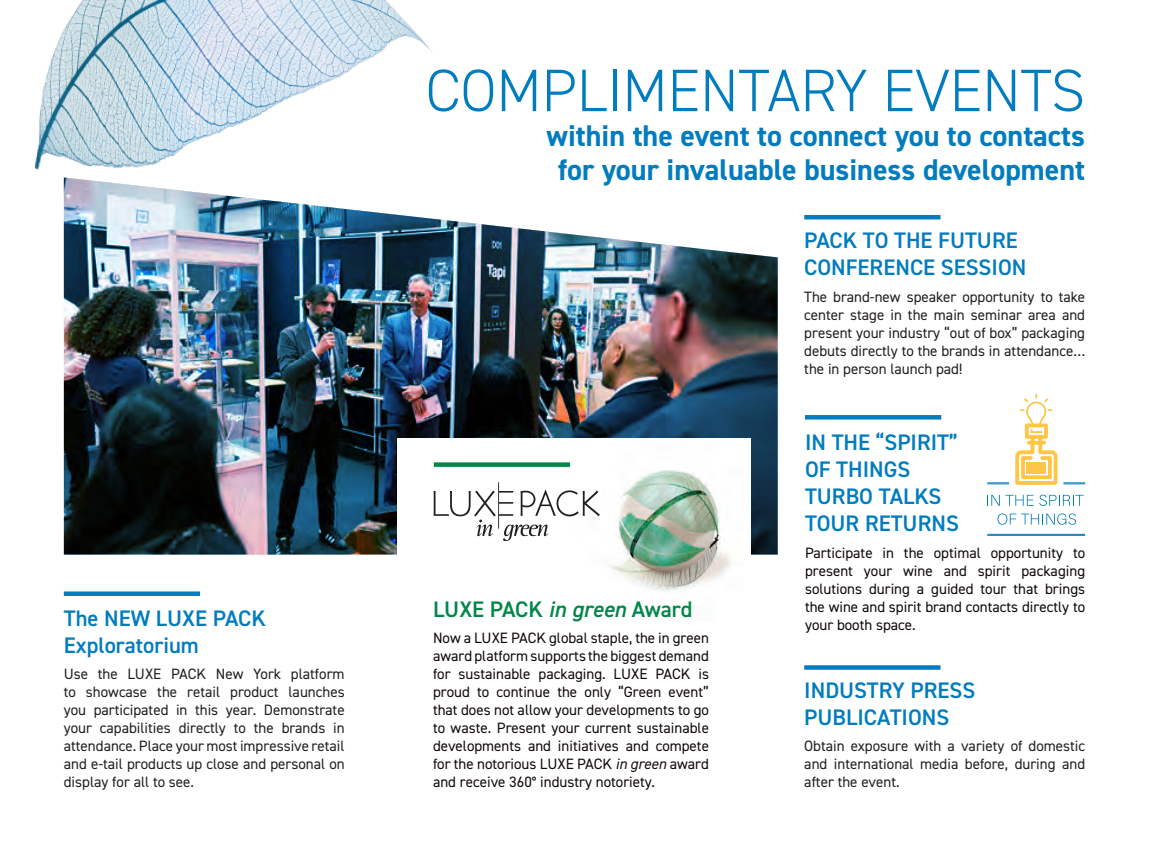
<style>
.page{position:relative;width:1149px;height:851px;background:#fff}
.page>*{position:absolute;margin:0;border:0;box-sizing:border-box;transform-origin:0 0}
.t1{font:300 60px "DIN2014";color:#007cbf}
.t2{font:700 30px/34.5px "DIN2014";color:#007cbf;text-align:center}
.t3{font:600 22.5px/27px "DIN2014";color:#007cbf}
.t4{font:600 22.5px "DIN2014";color:#028749}
.t5{font:15px/18px "DIN2014";color:#231f20;text-align:justify}
.t6{font:15px/18px "DIN2014";color:#110a0c;text-align:justify}
.s1{font-style:italic}
</style>
<div class="page">
<img style="left:63px;top:219px;width:714px;height:335px">
<div style="left:64px;top:591px;width:136px;height:5px;background:#007cbf"></div>
<div style="left:397px;top:438px;width:353px;height:216px;background:#fff"></div>
<img style="left:570px;top:462px;width:161px;height:129px">
<svg style="left:433px;top:482px;width:166px;height:59px"></svg>
<div style="left:433px;top:462px;width:137px;height:5px;background:#028749"></div>
<hr style="left:804px;top:215px;width:136px;height:4px;background:#007cbf">
<svg style="left:805px;top:415px;width:135px;height:4px"></svg>
<svg style="left:804px;top:665px;width:136px;height:4px"></svg>
<svg style="left:987px;top:494px;width:12px;height:11px"></svg>
<svg style="left:1005px;top:494px;width:78px;height:12px"></svg>
<svg style="left:997px;top:513px;width:78px;height:11px"></svg>
<hr style="left:986px;top:534px;width:98px;height:1px;background:#007cbf">
<hr style="left:986px;top:535px;width:98px;height:1px;background:#007cbf">
<svg style="left:987px;top:482px;width:21px;height:2px"></svg>
<svg style="left:1015px;top:394px;width:42px;height:91px"></svg>
<svg style="left:1063px;top:482px;width:21px;height:2px"></svg>
<img style="left:34px;top:0;width:407px;height:232px">
<p class="t3" style="left:64px;top:603px;width:203px">The NEW LUXE PACK</p>
<p class="t3" style="left:64px;top:630px;width:136px">Exploratorium</p>
<p class="t5" style="left:64px;top:664px;width:282px">Use the LUXE PACK New York platform to showcase the retail product launches you participated in this year. Demonstrate your capabilities directly to the brands in attendance. Place your most impressive retail and e-tail products up close and personal on display for all to see.</p>
<p class="t1" style="left:425px;top:54px;width:661px">COMPLIMENTARY EVENTS</p>
<p class="t2" style="left:546px;top:118px;width:540px">within the event to connect you to contacts for your invaluable business development</p>
<p class="t4" style="left:433px;top:593px;width:261px">LUXE PACK <span class="s1">in green</span> Award</p>
<p class="t6" style="left:433px;top:628px;width:277px">Now a LUXE PACK global staple, the in green award platform supports the biggest demand for sustainable packaging. LUXE PACK is proud to continue the only “Green event” that does not allow your developments to go to waste. Present your current sustainable developments and initiatives and compete for the notorious LUXE PACK <span class="s1">in green</span> award and receive 360° industry notoriety.</p>
<p class="t3" style="left:804px;top:226px;width:223px">PACK TO THE FUTURE<br>CONFERENCE SESSION</p>
<p class="t5" style="left:804px;top:287px;width:282px">The brand-new speaker opportunity to take center stage in the main seminar area and present your industry “out of box” packaging debuts directly to the brands in attendance… the in person launch pad!</p>
<p class="t3" style="left:804px;top:428px;width:155px">IN THE “SPIRIT”<br>OF THINGS<br>TURBO TALKS<br>TOUR RETURNS</p>
<p class="t6" style="left:804px;top:543px;width:281px">Participate in the optimal opportunity to present your wine and spirit packaging solutions during a guided tour that brings the wine and spirit brand contacts directly to</p>
<p class="t6" style="left:804px;top:615px;width:112px">your booth space.</p>
<p class="t3" style="left:804px;top:675px;width:172px">INDUSTRY PRESS<br>PUBLICATIONS</p>
<p class="t5" style="left:804px;top:736px;width:282px">Obtain exposure with a variety of domestic and international media before, during and after the event.</p>
</div>
